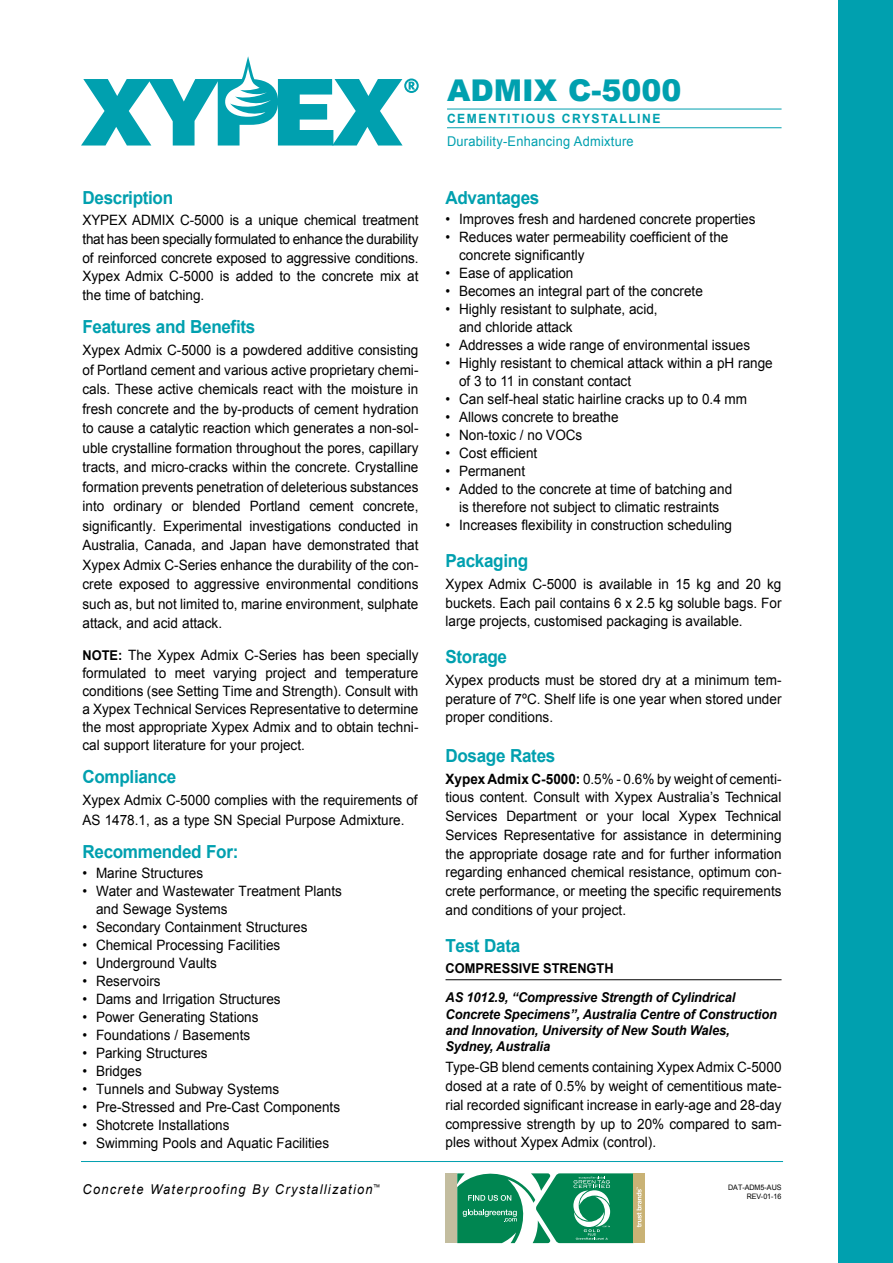
<style>
.page{position:relative;width:893px;height:1263px;background:#fff}
.page>*{position:absolute;margin:0;border:0;box-sizing:border-box;transform-origin:0 0}
.t1{font:900 30px "Arial";color:#00a0af}
.t2{font:700 18px "Arial";letter-spacing:-.02em;color:#00a0af;scale:.95 1}
.t3{font:14.25px/18.8px "Arial";color:#000;text-align:justify;scale:.95 1}
.t4{font:italic 700 13.5px/16.2px "Arial";letter-spacing:-.01em;color:#000;scale:.95 1}
.t5{font:italic 13.5px "Arial";letter-spacing:.1em;color:#000;scale:.95 1}
.t6{font:13.5px "Arial";letter-spacing:.02em;color:#00a0af;scale:.95 1}
.t7{font:700 13.5px "Arial";color:#000;scale:.95 1}
.t8{font:700 12.75px "Arial";letter-spacing:.125em;color:#00a0af;scale:.95 1}
.t9{font:7.5px/9px "Arial";color:#000;text-align:right;scale:.95 1}
.s1{font-weight:700;font-size:13.5px}
.s2{font-weight:700}
</style>
<div class="page">
<div style="left:839px;top:0;width:54px;height:1263px;background:#00a0af"></div>
<hr style="left:446px;top:979px;width:336px;height:1px;background:#000">
<hr style="left:447px;top:109px;width:335px;height:1px;background:#00a0af">
<hr style="left:447px;top:127px;width:335px;height:1px;background:#00a0af">
<svg style="left:81px;top:56px;width:338px;height:90px"></svg>
<div style="left:446px;top:1173px;width:11px;height:70px;background:#c3bd9f"></div>
<svg style="left:641px;top:1173px;width:4px;height:70px"></svg>
<svg style="left:457px;top:1173px;width:184px;height:70px"></svg>
<hr style="left:81px;top:1161px;width:702px;height:1px;background:#00a0af">
<p class="t2" style="left:82px;top:185px;width:97px">Description</p>
<p class="t3" style="left:82px;top:211px;width:355px">XYPEX ADMIX C-5000 is a unique chemical treatment that has been specially formulated to enhance the durability of reinforced concrete exposed to aggressive conditions.<br>Xypex Admix C-5000 is added to the concrete mix at the time of batching.</p>
<p class="t2" style="left:82px;top:315px;width:183px">Features and Benefits</p>
<p class="t3" style="left:82px;top:341px;width:355px;line-height:19.5px">Xypex Admix C-5000 is a powdered additive consisting of Portland cement and various active proprietary chemi&shy;cals. These active chemicals react with the moisture in fresh concrete and the by-products of cement hydration to cause a catalytic reaction which generates a non-sol&shy;uble crystalline formation throughout the pores, capillary tracts, and micro-cracks within the concrete. Crystalline formation prevents penetration of deleterious substances into ordinary or blended Portland cement concrete, significantly. Experimental investigations conducted in Australia, Canada, and Japan have demonstrated that Xypex Admix C-Series enhance the durability of the con&shy;crete exposed to aggressive environmental conditions such as, but not limited to, marine environment, sulphate attack, and acid attack.</p>
<p class="t3" style="left:82px;top:646px;width:355px;line-height:18px"><span class="s1">NOTE:</span> The Xypex Admix C-Series has been specially formulated to meet varying project and temperature conditions (see Setting Time and Strength). Consult with a Xypex Technical Services Representative to determine the most appropriate Xypex Admix and to obtain techni&shy;cal support literature for your project.</p>
<p class="t2" style="left:82px;top:764px;width:100px">Compliance</p>
<p class="t3" style="left:82px;top:790px;width:354px;line-height:19.5px">Xypex Admix C-5000 complies with the requirements of<br>AS 1478.1, as a type SN Special Purpose Admixture.</p>
<p class="t2" style="left:82px;top:839px;width:166px">Recommended For:</p>
<p class="t3" style="left:82px;top:864px;width:129px">• Marine Structures</p>
<p class="t3" style="left:96px;top:882px;width:260px;line-height:18px;text-indent:-13px">• Water and Wastewater Treatment Plants and Sewage Systems</p>
<p class="t3" style="left:82px;top:918px;width:238px">• Secondary Containment Structures</p>
<p class="t3" style="left:82px;top:936px;width:210px">• Chemical Processing Facilities</p>
<p class="t3" style="left:82px;top:954px;width:143px">• Underground Vaults</p>
<p class="t3" style="left:82px;top:972px;width:84px">• Reservoirs</p>
<p class="t3" style="left:82px;top:990px;width:210px">• Dams and Irrigation Structures</p>
<p class="t3" style="left:82px;top:1008px;width:187px">• Power Generating Stations</p>
<p class="t3" style="left:82px;top:1026px;width:178px">• Foundations / Basements</p>
<p class="t3" style="left:82px;top:1044px;width:133px">• Parking Structures</p>
<p class="t3" style="left:82px;top:1062px;width:64px">• Bridges</p>
<p class="t3" style="left:82px;top:1080px;width:209px">• Tunnels and Subway Systems</p>
<p class="t3" style="left:82px;top:1098px;width:273px">• Pre-Stressed and Pre-Cast Components</p>
<p class="t3" style="left:82px;top:1116px;width:156px">• Shotcrete Installations</p>
<p class="t3" style="left:82px;top:1134px;width:261px">• Swimming Pools and Aquatic Facilities</p>
<p class="t5" style="left:82px;top:1180px;width:315px">Concrete Waterproofing By Crystallization<sup>™</sup></p>
<h1 class="t1" style="left:447px;top:68px;width:236px">ADMIX C-5000</h1>
<p class="t8" style="left:447px;top:110px;width:226px">CEMENTITIOUS CRYSTALLINE</p>
<p class="t6" style="left:447px;top:132px;width:198px">Durability-Enhancing Admixture</p>
<p class="t2" style="left:446px;top:185px;width:100px">Advantages</p>
<p class="t3" style="left:446px;top:210px;width:328px">• Improves fresh and hardened concrete properties</p>
<p class="t3" style="left:459px;top:228px;width:285px;line-height:18px;text-indent:-13px">• Reduces water permeability coefficient of the concrete significantly</p>
<p class="t3" style="left:446px;top:264px;width:136px">• Ease of application</p>
<p class="t3" style="left:446px;top:282px;width:272px">• Becomes an integral part of the concrete</p>
<p class="t3" style="left:459px;top:300px;width:211px;line-height:18px;text-indent:-13px">• Highly resistant to sulphate, acid, and chloride attack</p>
<p class="t3" style="left:446px;top:336px;width:322px">• Addresses a wide range of environmental issues</p>
<p class="t3" style="left:459px;top:354px;width:332px;line-height:18px;text-indent:-13px">• Highly resistant to chemical attack within a pH range of 3 to 11 in constant contact</p>
<p class="t3" style="left:446px;top:390px;width:319px">• Can self-heal static hairline cracks up to 0.4 mm</p>
<p class="t3" style="left:446px;top:408px;width:184px">• Allows concrete to breathe</p>
<p class="t3" style="left:446px;top:426px;width:146px">• Non-toxic / no VOCs</p>
<p class="t3" style="left:446px;top:444px;width:98px">• Cost efficient</p>
<p class="t3" style="left:446px;top:462px;width:85px">• Permanent</p>
<p class="t3" style="left:446px;top:480px;width:303px;line-height:18px;text-align:center">• Added to the concrete at time of batching and is therefore not subject to climatic restraints</p>
<p class="t3" style="left:446px;top:516px;width:303px">• Increases flexibility in construction scheduling</p>
<p class="t2" style="left:446px;top:549px;width:89px">Packaging</p>
<p class="t3" style="left:446px;top:575px;width:355px">Xypex Admix C-5000 is available in 15 kg and 20 kg buckets. Each pail contains 6 x 2.5 kg soluble bags. For large projects, customised packaging is available.</p>
<p class="t2" style="left:446px;top:645px;width:66px">Storage</p>
<p class="t3" style="left:446px;top:671px;width:355px">Xypex products must be stored dry at a minimum tem&shy;perature of 7ºC. Shelf life is one year when stored under proper conditions.</p>
<p class="t2" style="left:446px;top:744px;width:117px">Dosage Rates</p>
<p class="t3" style="left:446px;top:769px;width:355px"><span class="s2">Xypex Admix C-5000:</span> 0.5% - 0.6% by weight of cementi&shy;tious content. Consult with Xypex Australia’s Technical Services Department or your local Xypex Technical Services Representative for assistance in determining the appropriate dosage rate and for further information regarding enhanced chemical resistance, optimum con&shy;crete performance, or meeting the specific requirements and conditions of your project.</p>
<p class="t2" style="left:446px;top:933px;width:80px">Test Data</p>
<p class="t7" style="left:446px;top:959px;width:179px">COMPRESSIVE STRENGTH</p>
<p class="t4" style="left:446px;top:990px;width:350px">AS 1012.9, “Compressive Strength of Cylindrical Concrete Specimens”, Australia Centre of Construction and Innovation, University of New South Wales, Sydney, Australia</p>
<p class="t3" style="left:446px;top:1058px;width:355px">Type-GB blend cements containing Xypex Admix C-5000 dosed at a rate of 0.5% by weight of cementitious mate&shy;rial recorded significant increase in early-age and 28-day compressive strength by up to 20% compared to sam&shy;ples without Xypex Admix (control).</p>
<p class="t9" style="left:728px;top:1183px;width:58px">DAT-ADM5-AUS<br>REV-01-16</p>
</div>
